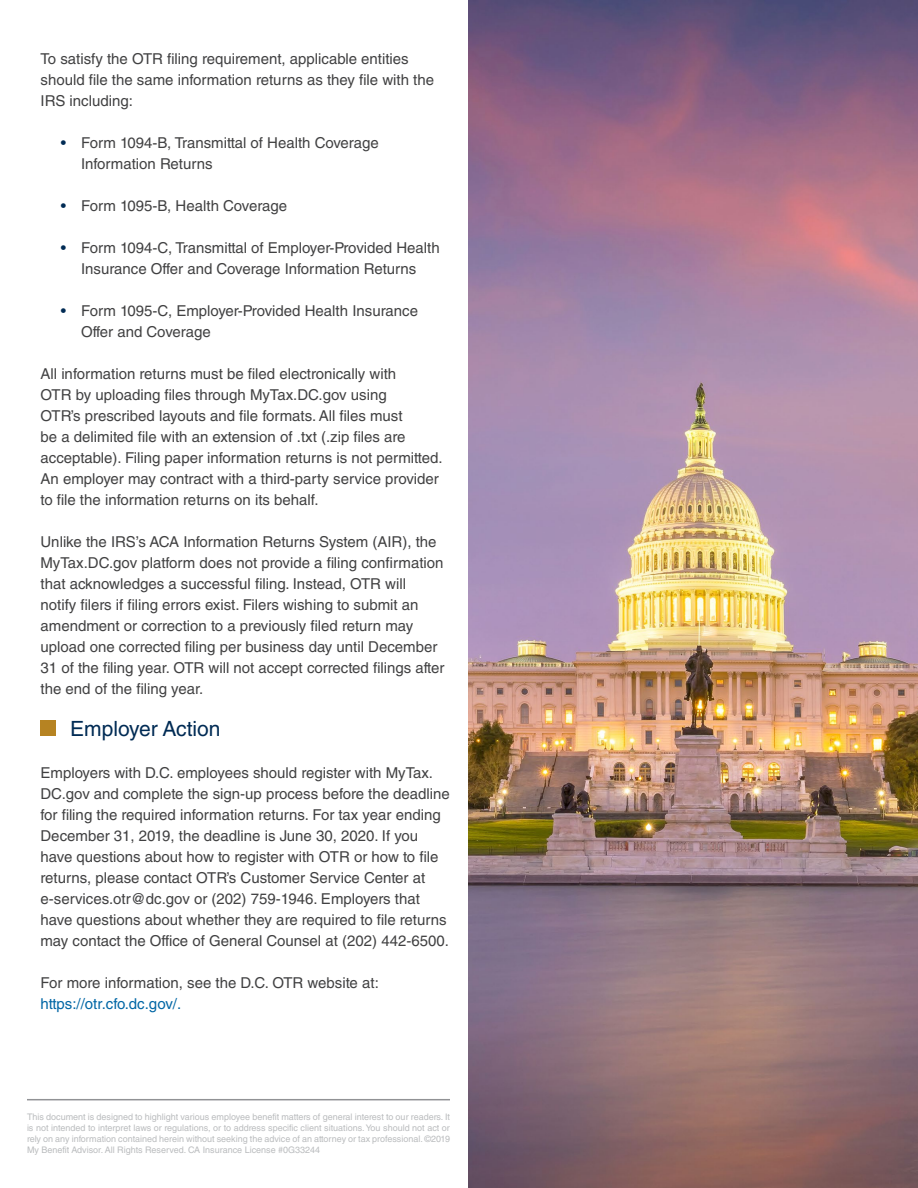
<style>
.page{position:relative;width:918px;height:1188px;background:#fff}
.page>*{position:absolute;margin:0;border:0;box-sizing:border-box;transform-origin:0 0}
.t1{font:21px "Helvetica LT Std";color:#002b54}
.t2{font:15px/21px "Helvetica LT Std";color:#414142}
.t3{font:9px/10.8px "Helvetica LT Std";color:#babcbe;text-align:justify}
.s1{color:#002b54}
.s2{color:#0066a5}
</style>
<div class="page">
<hr style="left:27px;top:1099px;width:423px;height:1px;background:#919295">
<img style="left:468px;top:0;width:450px;height:1188px">
<div style="left:40px;top:720px;width:16px;height:16px;background:#b68322"></div>
<p class="t2" style="left:40px;top:48px;width:395px">To satisfy the OTR filing requirement, applicable entities should file the same information returns as they file with the<br>IRS including:</p>
<p class="t2" style="left:81px;top:132px;width:299px;text-indent:-20px"><span class="s1">•</span> Form 1094-B, Transmittal of Health Coverage<br>Information Returns</p>
<p class="t2" style="left:61px;top:195px;width:228px"><span class="s1">•</span> Form 1095-B, Health Coverage</p>
<p class="t2" style="left:61px;top:237px;width:380px;text-align:center"><span class="s1">•</span> Form 1094-C, Transmittal of Employer-Provided Health<br>Insurance Offer and Coverage Information Returns</p>
<p class="t2" style="left:81px;top:300px;width:339px;text-indent:-20px"><span class="s1">•</span> Form 1095-C, Employer-Provided Health Insurance<br>Offer and Coverage</p>
<p class="t2" style="left:40px;top:363px;width:404px">All information returns must be filed electronically with<br>OTR by uploading files through MyTax.DC.gov using<br>OTR’s prescribed layouts and file formats. All files must<br>be a delimited file with an extension of .txt (.zip files are acceptable). Filing paper information returns is not permitted.<br>An employer may contract with a third-party service provider to file the information returns on its behalf.</p>
<p class="t2" style="left:40px;top:531px;width:405px">Unlike the IRS’s ACA Information Returns System (AIR), the MyTax.DC.gov platform does not provide a filing confirmation that acknowledges a successful filing. Instead, OTR will notify filers if filing errors exist. Filers wishing to submit an amendment or correction to a previously filed return may upload one corrected filing per business day until December 31 of the filing year. OTR will not accept corrected filings after the end of the filing year.</p>
<p class="t1" style="left:70px;top:716px;width:152px">Employer Action</p>
<p class="t2" style="left:40px;top:762px;width:411px">Employers with D.C. employees should register with MyTax.<br>DC.gov and complete the sign-up process before the deadline for filing the required information returns. For tax year ending December 31, 2019, the deadline is June 30, 2020. If you have questions about how to register with OTR or how to file returns, please contact OTR’s Customer Service Center at e-services.otr@dc.gov or (202) 759-1946. Employers that have questions about whether they are required to file returns may contact the Office of General Counsel at (202) 442-6500.</p>
<p class="t2" style="left:40px;top:972px;width:340px">For more information, see the D.C. OTR website at: <span class="s2">https://otr.cfo.dc.gov/.</span></p>
<p class="t3" style="left:27px;top:1112px;width:425px">This document is designed to highlight various employee benefit matters of general interest to our readers. It is not intended to interpret laws or regulations, or to address specific client situations. You should not act or rely on any information contained herein without seeking the advice of an attorney or tax professional. ©2019<br>My Benefit Advisor. All Rights Reserved. CA Insurance License #0G33244</p>
</div>
